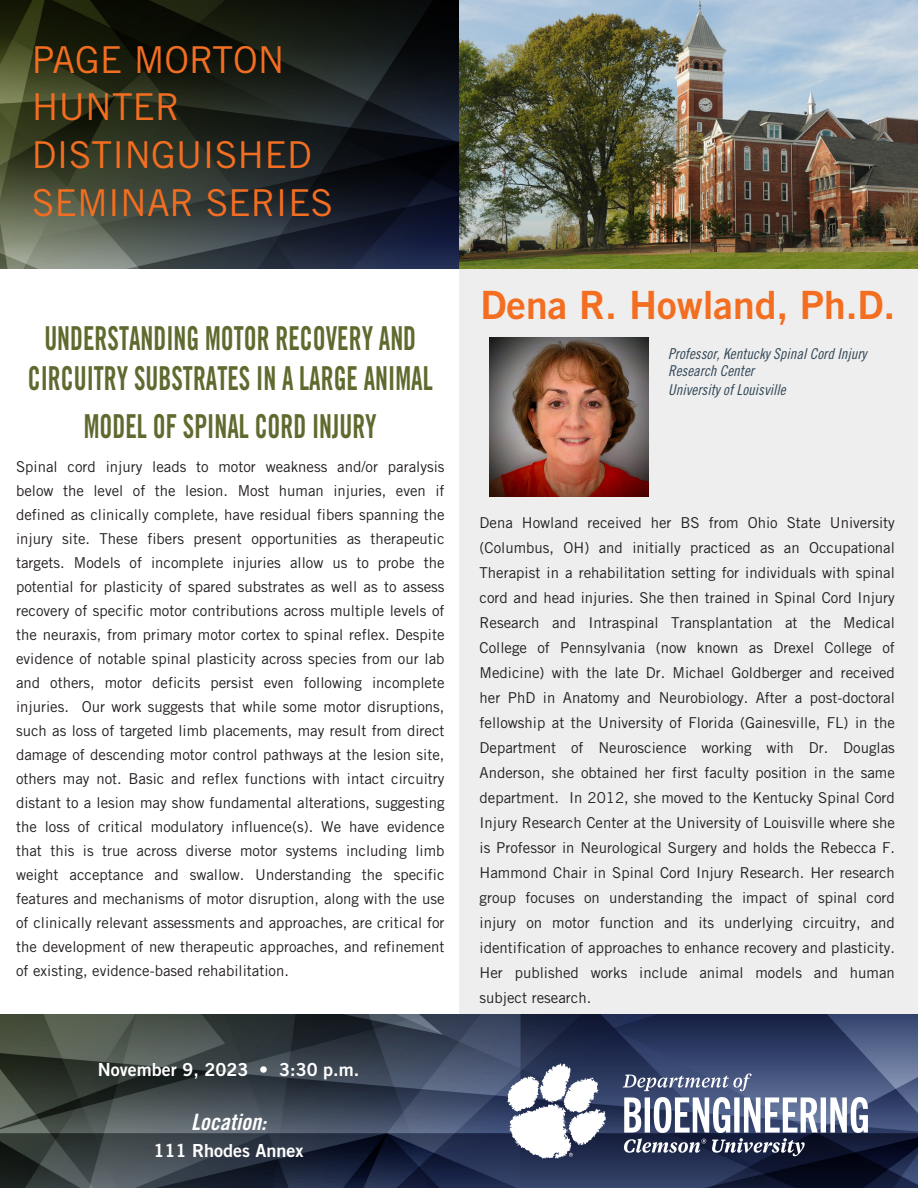
<style>
.page{position:relative;width:918px;height:1188px;background:#fff}
.page>*{position:absolute;margin:0;border:0;box-sizing:border-box;transform-origin:0 0}
.t1{font:39px "Trade Gothic LT Std Bd 2";color:#f36e21}
.t2{font:37.05px/47.7px "Trade Gothic LT Std";color:#f36e21}
.t3{font:33px/39.6px "Trade Gothic LT Std Bd Cn 20";color:#5f6a2f;text-align:center;scale:.78 1}
.t4{font:22.5px "Trade Gothic LT Std Bd Cn 20 Obl";color:#fff}
.t5{font:18px "Trade Gothic LT Std Bd 2";color:#fff}
.t6{font:15px/24px "Trade Gothic LT Std";color:#231f20;text-align:justify}
.t7{font:15px/17px "Trade Gothic LT Std Cn 18 Obl";color:#324856}
.s1{font-family:"Trade Gothic LT Std"}
</style>
<div class="page">
<div style="left:459px;top:265px;width:459px;height:753px;background:#eeeeef"></div>
<img style="left:0;top:1015px;width:918px;height:173px">
<img style="left:0;top:0;width:918px;height:269px">
<img style="left:486px;top:1046px;width:407px;height:137px">
<img style="left:490px;top:338px;width:158px;height:159px">
<p class="t2" style="left:32px;top:35px;width:303px">PAGE MORTON<br>HUNTER<br>DISTINGUISHED<br>SEMINAR SERIES</p>
<h3 class="t3" style="left:28px;top:319px;width:521px">UNDERSTANDING MOTOR RECOVERY AND<br>CIRCUITRY SUBSTRATES IN A LARGE ANIMAL</h3>
<h3 class="t3" style="left:84px;top:406px;width:377px">MODEL OF SPINAL CORD INJURY</h3>
<p class="t6" style="left:16px;top:455px;width:430px">Spinal cord injury leads to motor weakness and/or paralysis below the level of the lesion. Most human injuries, even if defined as clinically complete, have residual fibers spanning the injury site. These fibers present opportunities as therapeutic targets. Models of incomplete injuries allow us to probe the potential for plasticity of spared substrates as well as to assess recovery of specific motor contributions across multiple levels of the neuraxis, from primary motor cortex to spinal reflex. Despite evidence of notable spinal plasticity across species from our lab and others, motor deficits persist even following incomplete injuries. Our work suggests that while some motor disruptions, such as loss of targeted limb placements, may result from direct damage of descending motor control pathways at the lesion site, others may not. Basic and reflex functions with intact circuitry distant to a lesion may show fundamental alterations, suggesting the loss of critical modulatory influence(s). We have evidence that this is true across diverse motor systems including limb weight acceptance and swallow. Understanding the specific features and mechanisms of motor disruption, along with the use of clinically relevant assessments and approaches, are critical for the development of new therapeutic approaches, and refinement of existing, evidence-based rehabilitation.</p>
<p class="t5" style="left:98px;top:1058px;width:263px">November 9, 2023 <span class="s1">•</span> 3:30 p.m.</p>
<p class="t4" style="left:191px;top:1108px;width:76px">Location:</p>
<p class="t5" style="left:154px;top:1140px;width:151px">111 Rhodes Annex</p>
<p class="t1" style="left:481px;top:281px;width:416px">Dena R. Howland, Ph.D.</p>
<p class="t7" style="left:668px;top:346px;width:200px">Professor, Kentucky Spinal Cord Injury<br>Research Center</p>
<p class="t7" style="left:668px;top:381px;width:119px">University of Louisville</p>
<p class="t6" style="left:480px;top:510px;width:417px;line-height:25px">Dena Howland received her BS from Ohio State University (Columbus, OH) and initially practiced as an Occupational Therapist in a rehabilitation setting for individuals with spinal cord and head injuries. She then trained in Spinal Cord Injury Research and Intraspinal Transplantation at the Medical College of Pennsylvania (now known as Drexel College of Medicine) with the late Dr. Michael Goldberger and received her PhD in Anatomy and Neurobiology. After a post-doctoral fellowship at the University of Florida (Gainesville, FL) in the Department of Neuroscience working with Dr. Douglas Anderson, she obtained her first faculty position in the same department. In 2012, she moved to the Kentucky Spinal Cord Injury Research Center at the University of Louisville where she is Professor in Neurological Surgery and holds the Rebecca F.<br>Hammond Chair in Spinal Cord Injury Research. Her research group focuses on understanding the impact of spinal cord injury on motor function and its underlying circuitry, and identification of approaches to enhance recovery and plasticity.<br>Her published works include animal models and human subject research.</p>
</div>
